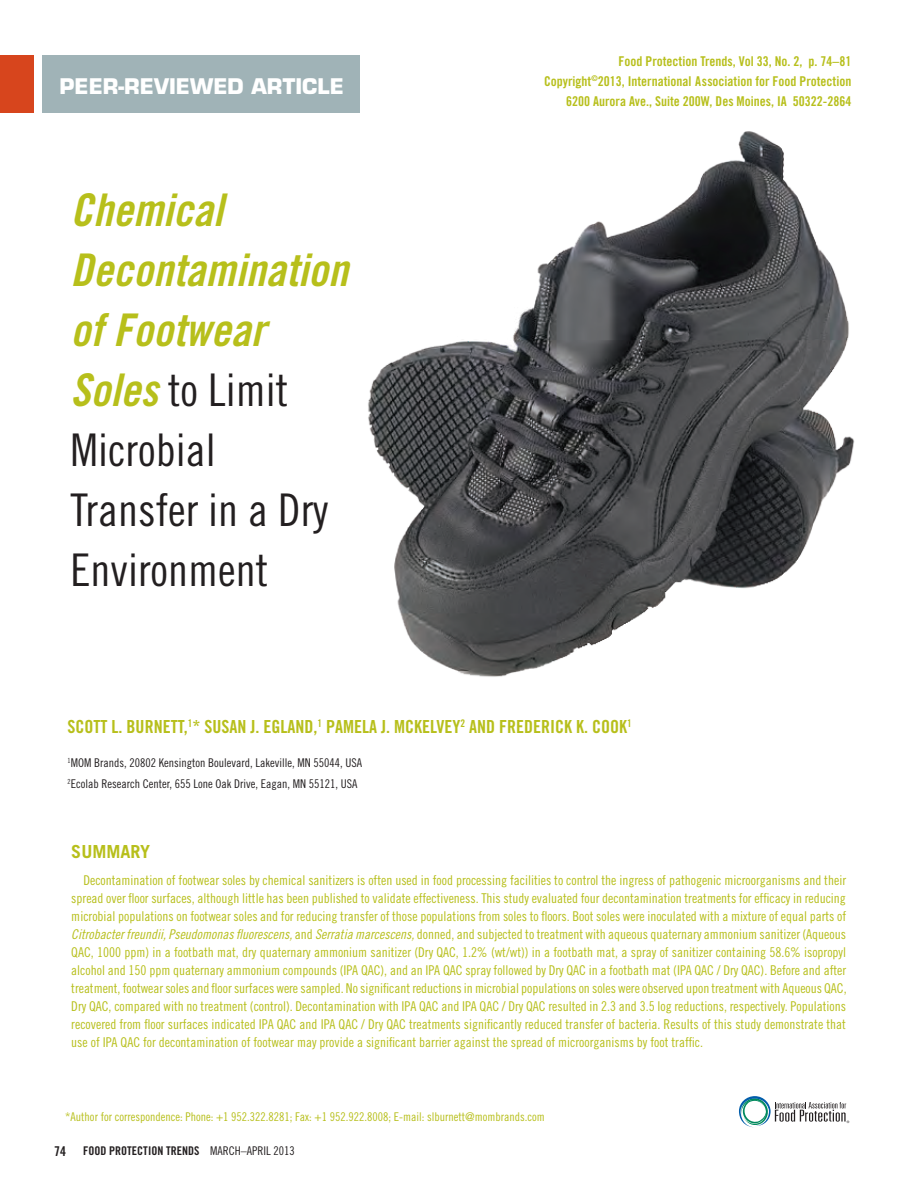
<style>
.page{position:relative;width:919px;height:1189px;background:#fff}
.page>*{position:absolute;margin:0;border:0;box-sizing:border-box;transform-origin:0 0}
.t1{font:45px/60px "Trade Gothic Cond Eighteen";color:#231f20}
.t2{font:45px/60px "Trade Gothic Bold Cond Twenty Obl";color:#b7bf1b}
.t3{font:700 21px "Eurostile";color:#fff}
.t4{font:18px "Trade Gothic Bold Cond Twenty";color:#b7bf1b}
.t5{font:700 18px "Trade Gothic";color:#b7bf1b}
.t6{font:13.5px/18px "Trade Gothic Cond Eighteen";color:#b7bf1b;text-align:justify}
.t7{font:13.5px/20.2px "Trade Gothic Bold Cond Twenty";color:#b7bf1b;text-align:right}
.t8{font:13.5px "Trade Gothic Bold Cond Twenty";color:#231f20}
.t9{font:12px/21px "Trade Gothic Cond Eighteen";color:#231f20}
.t10{font:12px "Trade Gothic Cond Eighteen";color:#b7bf1b}
.t11{font:12px "Trade Gothic Bold Cond Twenty";color:#231f20}
.s1{font-family:"Trade Gothic Bold Cond Twenty Obl";color:#b7bf1b}
.s2{font-family:"Trade Gothic Cond Eighteen Obl"}
.s3{font-family:"Trade Gothic Cond Eighteen"}
</style>
<div class="page">
<svg style="left:739px;top:1096px;width:109px;height:31px"></svg>
<div style="left:43px;top:55px;width:316px;height:58px;background:#a0b3b7"></div>
<div style="left:0;top:55px;width:34px;height:58px;background:#d7451d"></div>
<img style="left:368px;top:131px;width:487px;height:546px">
<h2 class="t3" style="left:59px;top:73px;width:286px">PEER-REVIEWED ARTICLE</h2>
<h1 class="t2" style="left:71px;top:179px;width:279px">Chemical<br>Decontamination of Footwear</h1>
<h1 class="t1" style="left:71px;top:359px;width:259px"><span class="s1">Soles</span> to Limit<br>Microbial<br>Transfer in a Dry<br>Environment</h1>
<p class="t7" style="left:544px;top:51px;width:308px">Food Protection Trends, Vol 33, No. 2, p. 74–81<br>Copyright<sup>©</sup>2013, International Association for Food Protection<br>6200 Aurora Ave., Suite 200W, Des Moines, IA 50322-2864</p>
<h3 class="t4" style="left:68px;top:715px;width:17px">Scott</h3>
<h3 class="t4" style="left:112px;top:715px;width:33px">L. Burnett</h3>
<h3 class="t4" style="left:184px;top:715px;width:38px">,<sup>1</sup>* Susan</h3>
<h3 class="t4" style="left:250px;top:715px;width:30px">J. Egland</h3>
<h3 class="t4" style="left:313px;top:715px;width:31px">,<sup>1</sup> Pamela</h3>
<h3 class="t4" style="left:381px;top:715px;width:50px">J. McKelvey</h3>
<h3 class="t4" style="left:460px;top:715px;width:56px"><sup>2</sup> and Frederick</h3>
<h3 class="t4" style="left:576px;top:715px;width:57px">K. Cook<sup>1</sup></h3>
<p class="t9" style="left:68px;top:752px;width:296px"><sup>1</sup>MOM Brands, 20802 Kensington Boulevard, Lakeville, MN 55044, USA<br><sup>2</sup>Ecolab Research Center, 655 Lone Oak Drive, Eagan, MN 55121, USA</p>
<h3 class="t5" style="left:71px;top:840px;width:80px">SUMMARY</h3>
<p class="t6" style="left:71px;top:871px;width:776px;text-indent:12px">Decontamination of footwear soles by chemical sanitizers is often used in food processing facilities to control the ingress of pathogenic microorganisms and their spread over floor surfaces, although little has been published to validate effectiveness. This study evaluated four decontamination treatments for efficacy in reducing microbial populations on footwear soles and for reducing transfer of those populations from soles to floors. Boot soles were inoculated with a mixture of equal parts of <span class="s2">Citrobacter freundii, Pseudomonas fluorescens,</span> and <span class="s2">Serratia marcescens,</span> donned, and subjected to treatment with aqueous quaternary ammonium sanitizer (Aqueous QAC, 1000 ppm) in a footbath mat, dry quaternary ammonium sanitizer (Dry QAC, 1.2% (wt/wt)) in a footbath mat, a spray of sanitizer containing 58.6% isopropyl alcohol and 150 ppm quaternary ammonium compounds (IPA QAC), and an IPA QAC spray followed by Dry QAC in a footbath mat (IPA QAC / Dry QAC). Before and after treatment, footwear soles and floor surfaces were sampled. No significant reductions in microbial populations on soles were observed upon treatment with Aqueous QAC, Dry QAC, compared with no treatment (control). Decontamination with IPA QAC and IPA QAC / Dry QAC resulted in 2.3 and 3.5 log reductions, respectively. Populations recovered from floor surfaces indicated IPA QAC and IPA QAC / Dry QAC treatments significantly reduced transfer of bacteria. Results of this study demonstrate that use of IPA QAC for decontamination of footwear may provide a significant barrier against the spread of microorganisms by foot traffic.</p>
<p class="t10" style="left:65px;top:1109px;width:481px">*Author for correspondence: Phone: +1 952.322.8281; Fax: +1 952.922.8008; E-mail: slburnett@mombrands.com</p>
<p class="t8" style="left:54px;top:1142px;width:13px">74</p>
<p class="t11" style="left:83px;top:1142px;width:213px">FOOD PROTECTION TRENDS <span class="s3">MARCH–APRIL 2013</span></p>
</div>
